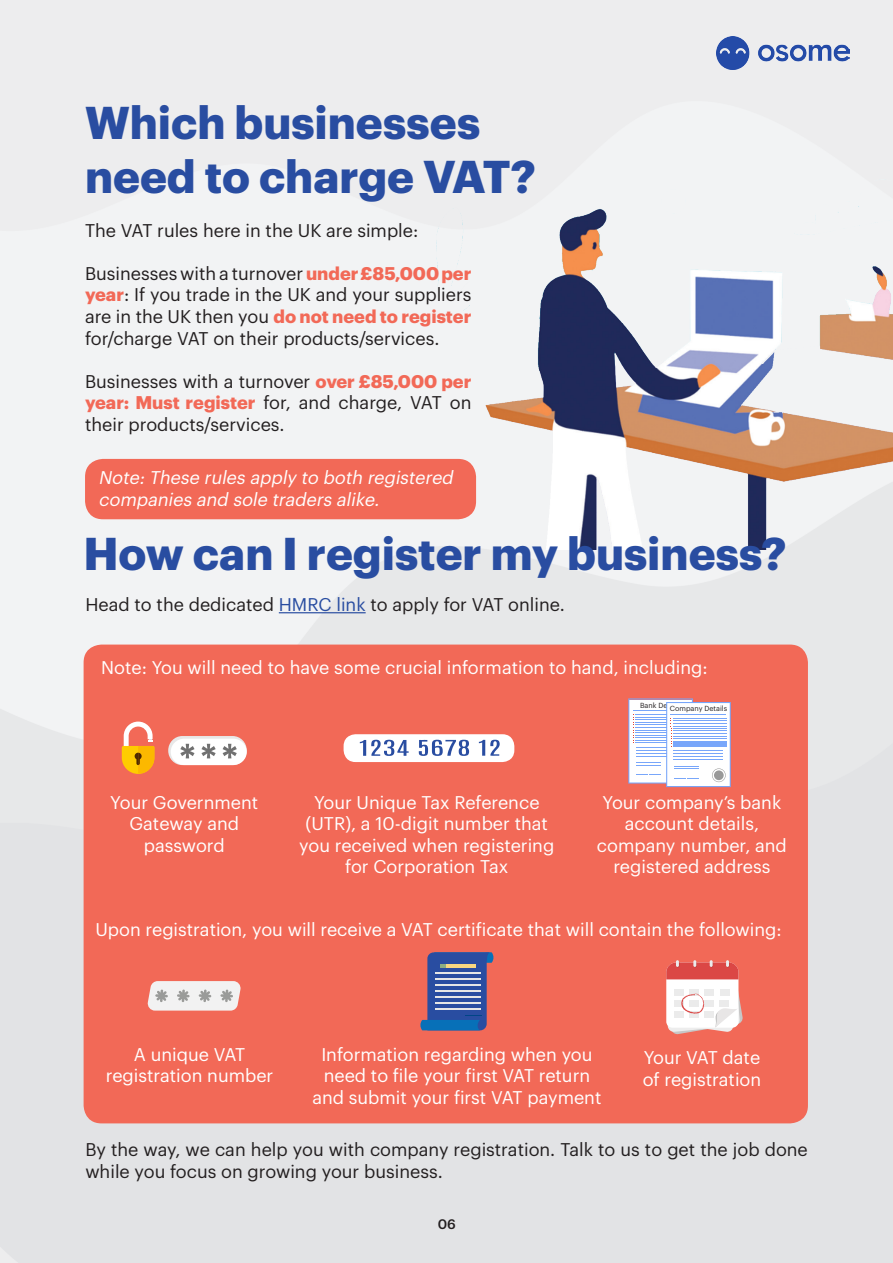
<style>
.page{position:relative;width:893px;height:1263px;background:#fff}
.page>*{position:absolute;margin:0;border:0;box-sizing:border-box;transform-origin:0 0}
.t1{font:700 45px/54px "Graphik LC";color:#294da1}
.t2{font:18px/21.6px "Graphik LC";color:#fff;text-align:center}
.t3{font:18px/21.6px "Graphik LC";color:#231f20;text-align:justify}
.t4{font:italic 18px/21.6px "Graphik LC";color:#fff}
.t5{font:500 13.5px "Graphik LC";color:#231f20}
.t6{font:7.2px "Graphik LC";color:#231f20}
.s1{font-weight:700;color:#f26957}
.s2{color:#294da1}
</style>
<div class="page">
<img style="left:0;top:0;width:893px;height:1263px">
<img style="left:436px;top:140px;width:457px;height:410px">
<div style="left:85px;top:459px;width:391px;height:60px;background:#f26957;border-radius:18px"></div>
<hr style="left:279px;top:612px;width:87px;height:1px;background:#294da1">
<div style="left:84px;top:644px;width:724px;height:479px;background:#f26957;border-radius:18px"></div>
<div style="left:344px;top:734px;width:170px;height:28px;background:#fff;border-radius:12px"></div>
<svg style="left:122px;top:721px;width:32px;height:53px"></svg>
<div style="left:168px;top:736px;width:79px;height:29px;background:#e8e8e8;border-radius:14px"></div>
<div style="left:171px;top:739px;width:76px;height:26px;background:#fff;border-radius:13px"></div>
<svg style="left:180px;top:744px;width:15px;height:14px"></svg>
<svg style="left:201px;top:744px;width:15px;height:14px"></svg>
<svg style="left:223px;top:744px;width:14px;height:14px"></svg>
<svg style="left:360px;top:740px;width:49px;height:16px"></svg>
<svg style="left:419px;top:740px;width:50px;height:16px"></svg>
<svg style="left:479px;top:740px;width:21px;height:16px"></svg>
<svg style="left:666px;top:960px;width:77px;height:74px;background:#f0c0bd"></svg>
<svg style="left:420px;top:952px;width:74px;height:78px"></svg>
<svg style="left:147px;top:981px;width:94px;height:29px;background:#e6dedd"></svg>
<svg style="left:628px;top:698px;width:103px;height:89px;background:#dce1f5"></svg>
<div style="left:714px;top:770px;width:10px;height:10px;background:#999;border-radius:50%"></div>
<img style="left:717px;top:37px;width:132px;height:33px">
<p class="t1" style="left:85px;top:91px;width:452px">Which businesses need to charge VAT?</p>
<p class="t3" style="left:85px;top:218px;width:335px">The VAT rules here in the UK are simple:</p>
<p class="t3" style="left:85px;top:261px;width:388px">Businesses with a turnover <span class="s1">under £85,000 per year</span>: If you trade in the UK and your suppliers are in the UK then you <span class="s1">do not need to register </span>for/charge VAT on their products/services.</p>
<p class="t3" style="left:85px;top:369px;width:388px">Businesses with a turnover <span class="s1">over £85,000 per year: Must register</span> for, and charge, VAT on their products/services.</p>
<p class="t4" style="left:99px;top:465px;width:360px">Note:These rules apply to both registered companies and sole traders alike.</p>
<p class="t1" style="left:84px;top:522px;width:704px">How can I register my business?</p>
<p class="t3" style="left:85px;top:592px;width:481px">Head to the dedicated <span class="s2">HMRC link</span> to apply for VAT online.</p>
<p class="t2" style="left:101px;top:655px;width:608px">Note: You will need to have some crucial information to hand, including:</p>
<p class="t2" style="left:110px;top:790px;width:149px">Your Government<br>Gateway and</p>
<p class="t2" style="left:144px;top:833px;width:82px">password</p>
<p class="t6" style="left:640px;top:700px;width:43px">Bank Details</p>
<p class="t6" style="left:670px;top:703px;width:59px">Company Details</p>
<p class="t2" style="left:299px;top:790px;width:257px">Your Unique Tax Reference (UTR), a 10-digit number that you received when registering for Corporation Tax</p>
<p class="t2" style="left:597px;top:790px;width:191px">Your company’s bank account details, company number, and registered address</p>
<p class="t2" style="left:96px;top:917px;width:688px">Upon registration, you will receive a VAT certificate that will contain the following:</p>
<p class="t2" style="left:106px;top:1042px;width:169px">A unique VAT registration number</p>
<p class="t2" style="left:312px;top:1042px;width:291px">Information regarding when you need to file your first VAT return and submit your first VAT payment</p>
<p class="t2" style="left:644px;top:1045px;width:118px">Your VAT date</p>
<p class="t2" style="left:643px;top:1067px;width:120px">of registration</p>
<p class="t3" style="left:85px;top:1137px;width:724px">By the way, we can help you with company registration. Talk to us to get the job done while you focus on growing your business.</p>
<p class="t5" style="left:438px;top:1214px;width:20px">06</p>
</div>
